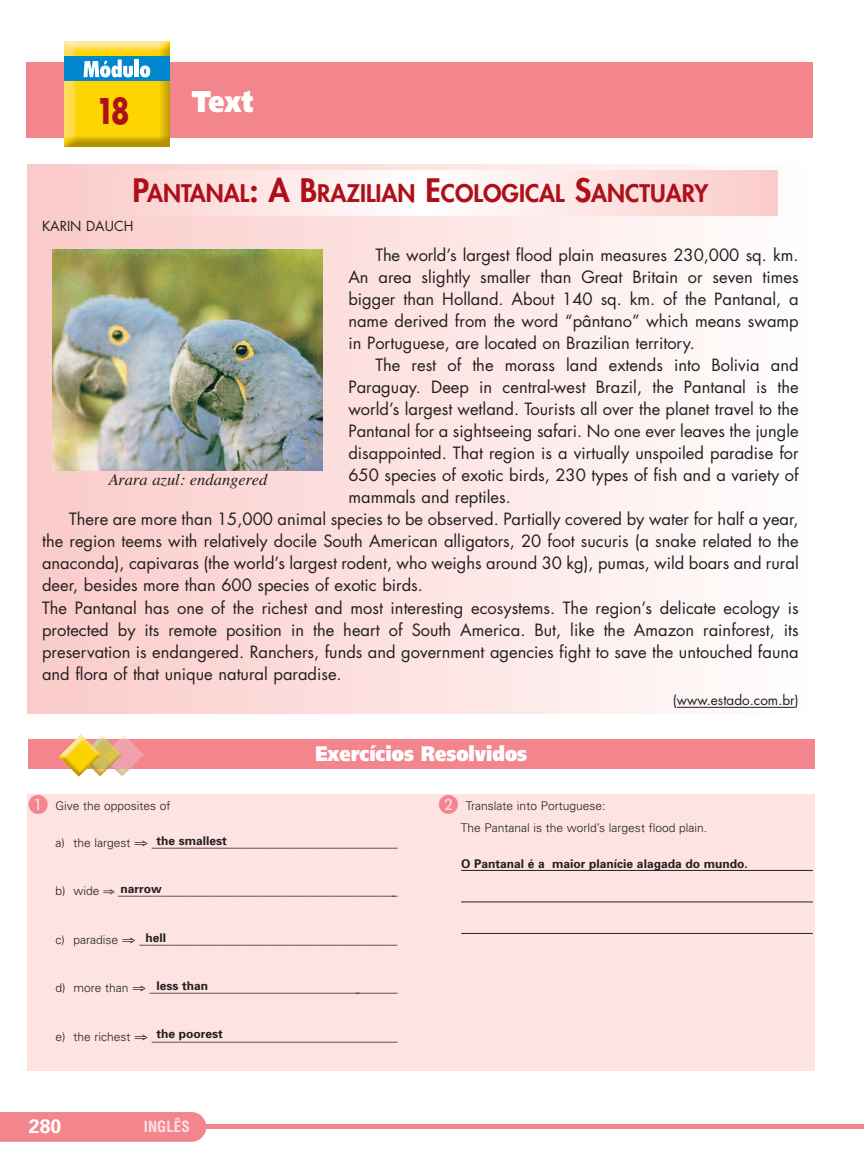
<style>
.page{position:relative;width:864px;height:1161px;background:#fff}
.page>*{position:absolute;margin:0;border:0;box-sizing:border-box;transform-origin:0 0}
.t1{font:700 34.5px "Futura";color:#ae101a;scale:.8 1}
.t2{font:900 30px "Frutiger";color:#fff;scale:.85 1}
.t3{font:800 23.7px "Futura";color:#ae101a}
.t4{font:900 21px "Frutiger";color:#fff;scale:.85 1}
.t5{font:700 19.5px "Univers";color:#fff}
.t6{font:16.5px/22px "Futura";color:#231f20;text-align:justify}
.t7{font:italic 16.5px "Times";color:#231f20}
.t8{font:700 condensed 15px "Helvetica";color:#fde3e2}
.t9{font:13.5px "Futura";color:#231f20}
.t10{font:300 12px/22.5px "Univers";color:#231f20}
.t11{font:700 12px "Univers";color:#231f20}
.s1{font-size:31.5px}
.s2{font-family:"European Pi One";font-weight:400;font-size:19.5px;color:#f3858d}
</style>
<div class="page">
<hr style="left:0;top:1124px;width:863px;height:4px;background:#f3858d">
<div style="left:0;top:1112px;width:206px;height:30px;background:#f3858d"></div>
<div style="left:27px;top:165px;width:786px;height:548px;background:linear-gradient(to right,#facac9,#fefdfd)"></div>
<hr style="left:676px;top:707px;width:118px;height:1px;background:#231f20">
<svg style="left:63px;top:171px;width:714px;height:44px"></svg>
<div style="left:26px;top:63px;width:785px;height:75px;background:#f3858d"></div>
<img style="left:64px;top:41px;width:105px;height:105px">
<div style="left:64px;top:56px;width:105px;height:25px;background:#0087cd"></div>
<svg style="left:83px;top:60px;width:50px;height:17px"></svg>
<hr style="left:134px;top:60px;width:4px;height:17px;background:#fff">
<svg style="left:140px;top:66px;width:10px;height:11px"></svg>
<div style="left:28px;top:740px;width:786px;height:29px;background:#f3858d"></div>
<img style="left:114px;top:735px;width:16px;height:41px">
<img style="left:113px;top:739px;width:31px;height:30px">
<img style="left:102px;top:735px;width:6px;height:40px">
<img style="left:102px;top:739px;width:11px;height:30px">
<img style="left:102px;top:746px;width:20px;height:19px">
<svg style="left:101px;top:735px;width:1px;height:41px"></svg>
<img style="left:59px;top:735px;width:42px;height:41px">
<div style="left:27px;top:794px;width:787px;height:277px;background:#fde3e2"></div>
<hr style="left:461px;top:870px;width:351px;height:1px;background:#231f20">
<hr style="left:461px;top:901px;width:351px;height:1px;background:#231f20">
<hr style="left:461px;top:933px;width:351px;height:1px;background:#231f20">
<img style="left:52px;top:249px;width:270px;height:222px">
<h1 class="t1" style="left:96px;top:96px;width:44px">18</h1>
<h2 class="t2" style="left:192px;top:90px;width:74px">Text</h2>
<h3 class="t3" style="left:132px;top:182px;width:577px"><span class="s1">P</span>ANTANAL<span class="s1">: A B</span>RAZILIAN <span class="s1">E</span>COLOGICAL <span class="s1">S</span>ANCTUARY</h3>
<p class="t9" style="left:42px;top:220px;width:93px">KARIN DAUCH</p>
<p class="t6" style="left:348px;top:245px;width:451px;text-indent:27px">The world’s largest flood plain measures 230,000 sq. km.<br>An area slightly smaller than Great Britain or seven times bigger than Holland. About 140 sq. km. of the Pantanal, a name derived from the word “pântano” which means swamp in Portuguese, are located on Brazilian territory.</p>
<p class="t6" style="left:375px;top:355px;width:424px">The rest of the morass land extends into Bolivia and</p>
<p class="t6" style="left:348px;top:377px;width:451px">Paraguay. Deep in central-west Brazil, the Pantanal is the</p>
<p class="t6" style="left:348px;top:399px;width:451px">world’s largest wetland. Tourists all over the planet travel to the</p>
<p class="t6" style="left:348px;top:421px;width:451px">Pantanal for a sightseeing safari. No one ever leaves the jungle</p>
<p class="t6" style="left:348px;top:443px;width:451px">disappointed. That region is a virtually unspoiled paradise for</p>
<p class="t6" style="left:348px;top:465px;width:451px">650 species of exotic birds, 230 types of fish and a variety of</p>
<p class="t6" style="left:348px;top:487px;width:164px">mammals and reptiles.</p>
<p class="t6" style="left:69px;top:510px;width:730px">There are more than 15,000 animal species to be observed. Partially covered by water for half a year,</p>
<p class="t6" style="left:42px;top:532px;width:757px">the region teems with relatively docile South American alligators, 20 foot sucuris (a snake related to the</p>
<p class="t6" style="left:42px;top:554px;width:757px">anaconda), capivaras (the world’s largest rodent, who weighs around 30 kg), pumas, wild boars and rural</p>
<p class="t6" style="left:42px;top:576px;width:382px">deer, besides more than 600 species of exotic birds.</p>
<p class="t6" style="left:42px;top:598px;width:757px">The Pantanal has one of the richest and most interesting ecosystems. The region’s delicate ecology is</p>
<p class="t6" style="left:42px;top:620px;width:757px">protected by its remote position in the heart of South America. But, like the Amazon rainforest, its</p>
<p class="t6" style="left:42px;top:642px;width:757px">preservation is endangered. Ranchers, funds and government agencies fight to save the untouched fauna</p>
<p class="t6" style="left:42px;top:664px;width:301px">and flora of that unique natural paradise.</p>
<p class="t9" style="left:672px;top:694px;width:127px">(www.estado.com.br)</p>
<p class="t7" style="left:108px;top:473px;width:160px">Arara azul: endangered</p>
<p class="t4" style="left:315px;top:745px;width:250px">Exercícios Resolvidos</p>
<p class="t10" style="left:28px;top:795px;width:144px"><span class="s2">A</span> Give the opposites of</p>
<p class="t10" style="left:55px;top:832px;width:344px">a) the largest ⇒ _________________________________________</p>
<p class="t11" style="left:156px;top:837px;width:72px">the smallest</p>
<p class="t10" style="left:55px;top:880px;width:344px">b) wide ⇒ _______________________________________________</p>
<p class="t11" style="left:120px;top:884px;width:43px">narrow</p>
<p class="t11" style="left:145px;top:934px;width:22px">hell</p>
<p class="t10" style="left:55px;top:929px;width:343px">c) paradise ⇒ ___________________________________________</p>
<p class="t11" style="left:156px;top:981px;width:53px">less than</p>
<p class="t10" style="left:55px;top:1026px;width:169px">e) the richest ⇒ <sup>the</sup> <sup>poorest</sup></p>
<p class="t10" style="left:152px;top:1026px;width:247px">_________________________________________</p>
<p class="t10" style="left:55px;top:977px;width:344px">d) more than ⇒ __________________________________________</p>
<p class="t5" style="left:29px;top:1119px;width:34px">280</p>
<p class="t8" style="left:144px;top:1120px;width:47px">INGLÊS</p>
<p class="t10" style="left:460px;top:795px;width:248px;text-indent:-22px"><span class="s2">B</span> Translate into Portuguese:<br>The Pantanal is the world’s largest flood plain.</p>
<p class="t11" style="left:461px;top:859px;width:288px">O Pantanal é a maior planície alagada do mundo.</p>
</div>
